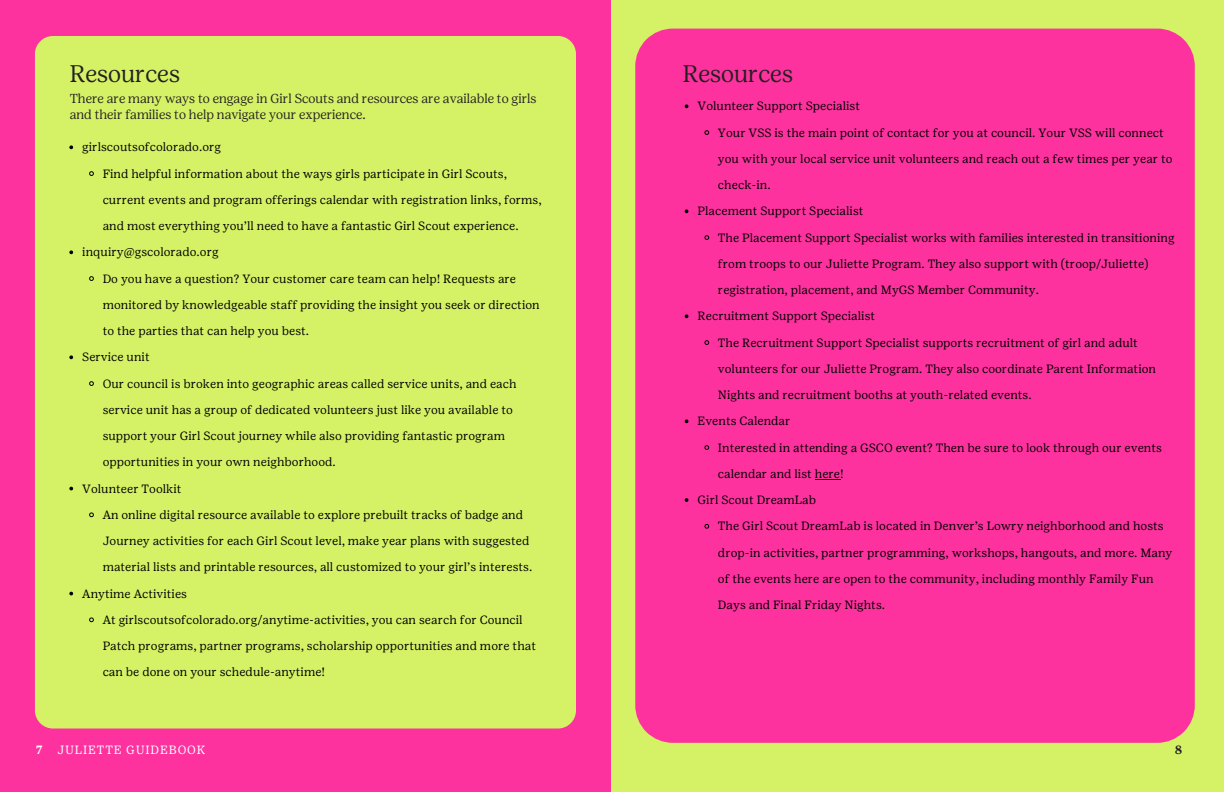
<style>
.page{position:relative;width:1224px;height:792px;background:#fff}
.page>*{position:absolute;margin:0;border:0;box-sizing:border-box;transform-origin:0 0}
.t1{font:300 24px "Girl Scout Display";color:#231f20}
.t2{font:300 13px/15.8px "Girl Scout Display";color:#231f20}
.t3{font:12px/26.2px "Girl Scout Text";color:#000}
.t4{font:12px "Girl Scout Text";letter-spacing:.07em;color:#fff}
.t5{font:700 12px "Girl Scout Text";color:#fff}
.t6{font:700 12px "Girl Scout Text";color:#231f20}
</style>
<div class="page">
<div style="left:0;top:0;width:612px;height:792px;background:#fd329e"></div>
<div style="left:35px;top:36px;width:541px;height:693px;background:#d5f267;border-radius:18px"></div>
<div style="left:612px;top:0;width:612px;height:792px;background:#d5f267"></div>
<div style="left:635px;top:29px;width:560px;height:714px;background:#fd329e"></div>
<svg style="left:69px;top:145px;width:4px;height:4px"></svg>
<svg style="left:89px;top:171px;width:5px;height:5px"></svg>
<svg style="left:69px;top:250px;width:4px;height:4px"></svg>
<svg style="left:89px;top:276px;width:5px;height:5px"></svg>
<svg style="left:69px;top:355px;width:4px;height:4px"></svg>
<svg style="left:89px;top:381px;width:5px;height:5px"></svg>
<svg style="left:69px;top:487px;width:4px;height:3px"></svg>
<svg style="left:89px;top:512px;width:5px;height:6px"></svg>
<svg style="left:69px;top:592px;width:4px;height:3px"></svg>
<svg style="left:89px;top:617px;width:5px;height:6px"></svg>
<svg style="left:685px;top:104px;width:3px;height:4px"></svg>
<svg style="left:704px;top:130px;width:6px;height:5px"></svg>
<svg style="left:685px;top:209px;width:3px;height:4px"></svg>
<svg style="left:704px;top:235px;width:6px;height:5px"></svg>
<svg style="left:685px;top:314px;width:3px;height:4px"></svg>
<svg style="left:704px;top:340px;width:6px;height:5px"></svg>
<svg style="left:685px;top:419px;width:3px;height:4px"></svg>
<svg style="left:704px;top:445px;width:6px;height:5px"></svg>
<svg style="left:815px;top:479px;width:25px;height:1px"></svg>
<svg style="left:685px;top:498px;width:3px;height:4px"></svg>
<svg style="left:704px;top:524px;width:6px;height:5px"></svg>
<p class="t1" style="left:70px;top:59px;width:112px">Resources</p>
<p class="t2" style="left:70px;top:90px;width:468px">There are many ways to engage in Girl Scouts and resources are available to girls and their families to help navigate your experience.</p>
<p class="t3" style="left:82px;top:134px;width:140px">girlscoutsofcolorado.org</p>
<p class="t3" style="left:103px;top:160px;width:441px">Find helpful information about the ways girls participate in Girl Scouts, current events and program offerings calendar with registration links, forms, and most everything you’ll need to have a fantastic Girl Scout experience.</p>
<p class="t3" style="left:82px;top:239px;width:138px">inquiry@gscolorado.org</p>
<p class="t3" style="left:103px;top:265px;width:439px">Do you have a question? Your customer care team can help! Requests are monitored by knowledgeable staff providing the insight you seek or direction to the parties that can help you best.</p>
<p class="t3" style="left:82px;top:344px;width:69px">Service unit</p>
<p class="t3" style="left:103px;top:370px;width:415px">Our council is broken into geographic areas called service units, and each service unit has a group of dedicated volunteers just like you available to support your Girl Scout journey while also providing fantastic program opportunities in your own neighborhood.</p>
<p class="t3" style="left:82px;top:475px;width:101px">Volunteer Toolkit</p>
<p class="t3" style="left:103px;top:502px;width:431px">An online digital resource available to explore prebuilt tracks of badge and<br>Journey activities for each Girl Scout level, make year plans with suggested material lists and printable resources, all customized to your girl’s interests.</p>
<h2 class="t3" style="left:82px;top:580px;width:106px">Anytime Activities</h2>
<h1 class="t3" style="left:103px;top:607px;width:435px">At girlscoutsofcolorado.org/anytime-activities, you can search for Council<br>Patch programs, partner programs, scholarship opportunities and more that can be done on your schedule-anytime!</h1>
<p class="t1" style="left:683px;top:59px;width:112px">Resources</p>
<p class="t3" style="left:698px;top:93px;width:164px">Volunteer Support Specialist</p>
<p class="t3" style="left:718px;top:119px;width:456px">Your VSS is the main point of contact for you at council. Your VSS will connect you with your local service unit volunteers and reach out a few times per year to check-in.</p>
<p class="t3" style="left:698px;top:198px;width:168px">Placement Support Specialist</p>
<p class="t3" style="left:718px;top:224px;width:458px">The Placement Support Specialist works with families interested in transitioning from troops to our Juliette Program. They also support with (troop/Juliette) registration, placement, and MyGS Member Community.</p>
<p class="t3" style="left:698px;top:303px;width:179px">Recruitment Support Specialist</p>
<p class="t3" style="left:718px;top:329px;width:440px">The Recruitment Support Specialist supports recruitment of girl and adult volunteers for our Juliette Program. They also coordinate Parent Information<br>Nights and recruitment booths at youth-related events.</p>
<p class="t3" style="left:698px;top:408px;width:94px">Events Calendar</p>
<p class="t3" style="left:718px;top:434px;width:445px">Interested in attending a GSCO event? Then be sure to look through our events calendar and list here!</p>
<p class="t3" style="left:698px;top:487px;width:120px">Girl Scout DreamLab</p>
<p class="t3" style="left:718px;top:513px;width:456px">The Girl Scout DreamLab is located in Denver’s Lowry neighborhood and hosts drop-in activities, partner programming, workshops, hangouts, and more. Many of the events here are open to the community, including monthly Family Fun Days and Final Friday Nights.</p>
<p class="t5" style="left:36px;top:742px;width:9px">7</p>
<p class="t4" style="left:57px;top:742px;width:150px">JULIETTE GUIDEBOOK</p>
<p class="t6" style="left:1175px;top:742px;width:9px">8</p>
</div>
